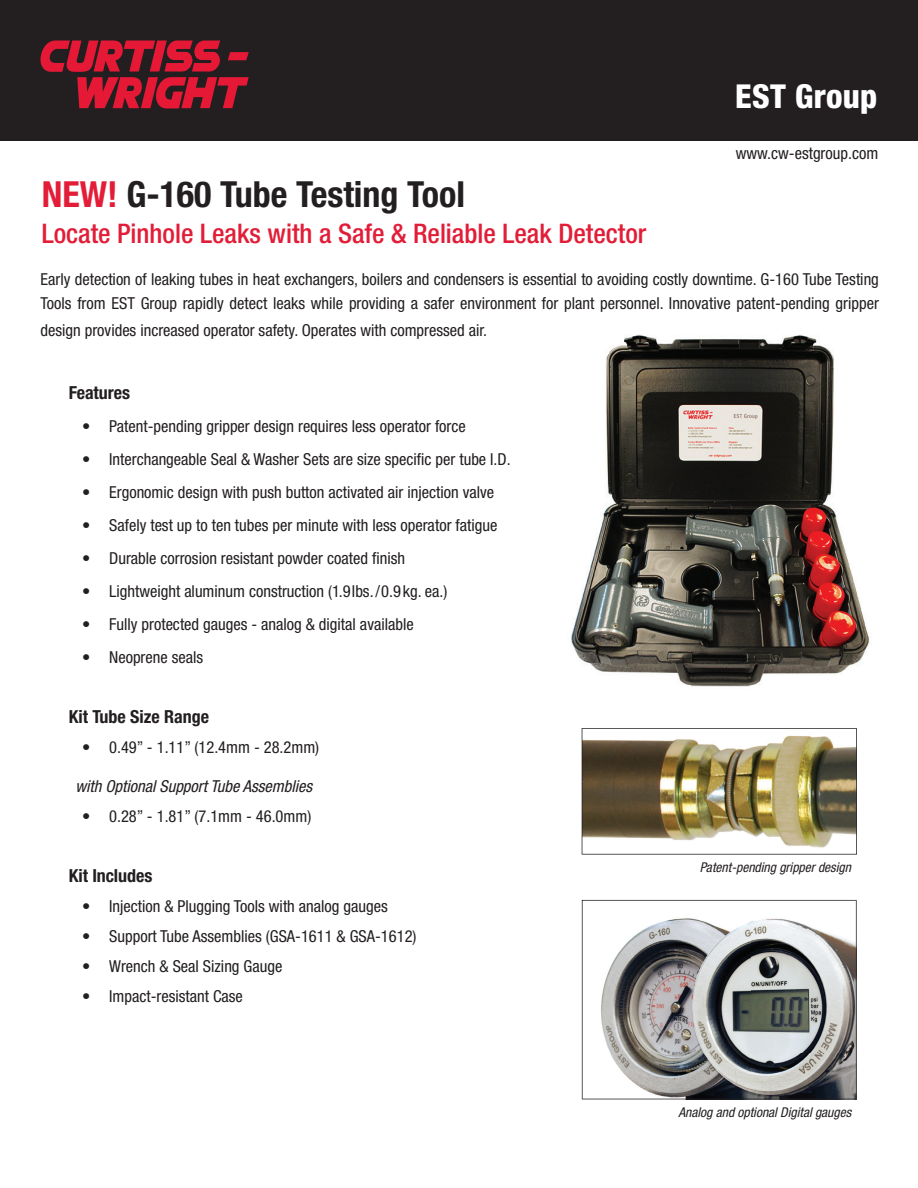
<style>
.page{position:relative;width:918px;height:1188px;background:#fff}
.page>*{position:absolute;margin:0;border:0;box-sizing:border-box;transform-origin:0 0}
.t1{font:700 condensed 36px "Helvetica Neue LT Std";color:#231f20}
.t2{font:800 condensed 33px "Helvetica Neue LT Std";letter-spacing:.01em;color:#fff}
.t3{font:500 condensed 27px "Helvetica Neue LT Std";color:#e21d38}
.t4{font:700 condensed 18px "Helvetica Neue LT Std";color:#231f20}
.t5{font:condensed 16.5px/24px "Helvetica Neue LT Std";color:#231f20}
.t6{font:italic condensed 16.5px "Helvetica Neue LT Std";color:#231f20}
.t7{font:italic condensed 13.5px "Helvetica Neue LT Std";color:#231f20}
.s1{color:#e31d37}
</style>
<div class="page">
<div style="left:0;top:0;width:918px;height:140px;background:#231f20"></div>
<svg style="left:40px;top:40px;width:209px;height:69px"></svg>
<img style="left:571px;top:334px;width:298px;height:353px">
<img style="left:582px;top:728px;width:275px;height:127px">
<svg style="left:582px;top:900px;width:275px;height:199px"></svg>
<h2 class="t2" style="left:735px;top:76px;width:144px">EST Group</h2>
<p class="t5" style="left:736px;top:141px;width:144px">www.cw-estgroup.com</p>
<h1 class="t1" style="left:42px;top:173px;width:425px"><span class="s1">NEW!</span> G-160 Tube Testing Tool</h1>
<h3 class="t3" style="left:42px;top:217px;width:606px">Locate Pinhole Leaks with a Safe &amp; Reliable Leak Detector</h3>
<p class="t5" style="left:40px;top:267px;width:840px">Early detection of leaking tubes in heat exchangers, boilers and condensers is essential to avoiding costly downtime. G-160 Tube Testing<br>Tools from EST Group rapidly detect leaks while providing a safer environment for plant personnel. Innovative patent-pending gripper</p>
<p class="t5" style="left:40px;top:318px;width:448px">design provides increased operator safety. Operates with compressed air.</p>
<p class="t4" style="left:69px;top:382px;width:63px">Features</p>
<p class="t5" style="left:82px;top:415px;width:385px">• Patent-pending gripper design requires less operator force</p>
<p class="t5" style="left:82px;top:448px;width:430px">• Interchangeable Seal &amp; Washer Sets are size specific per tube I.D.</p>
<p class="t5" style="left:82px;top:481px;width:413px">• Ergonomic design with push button activated air injection valve</p>
<p class="t5" style="left:82px;top:514px;width:417px">• Safely test up to ten tubes per minute with less operator fatigue</p>
<p class="t5" style="left:82px;top:547px;width:324px">• Durable corrosion resistant powder coated finish</p>
<p class="t5" style="left:82px;top:580px;width:367px">• Lightweight aluminum construction (1.9lbs. / 0.9kg. ea.)</p>
<p class="t5" style="left:82px;top:613px;width:333px">• Fully protected gauges - analog &amp; digital available</p>
<p class="t5" style="left:82px;top:646px;width:123px">• Neoprene seals</p>
<p class="t4" style="left:69px;top:706px;width:142px">Kit Tube Size Range</p>
<p class="t5" style="left:82px;top:736px;width:239px">• 0.49” - 1.11” (12.4mm - 28.2mm)</p>
<p class="t6" style="left:75px;top:777px;width:238px">with Optional Support Tube Assemblies</p>
<p class="t5" style="left:82px;top:805px;width:231px">• 0.28” - 1.81” (7.1mm - 46.0mm)</p>
<p class="t4" style="left:69px;top:864px;width:85px">Kit Includes</p>
<p class="t5" style="left:82px;top:894px;width:307px">• Injection &amp; Plugging Tools with analog gauges</p>
<p class="t5" style="left:82px;top:924px;width:336px">• Support Tube Assemblies (GSA-1611 &amp; GSA-1612)</p>
<p class="t5" style="left:82px;top:954px;width:202px">• Wrench &amp; Seal Sizing Gauge</p>
<p class="t5" style="left:82px;top:984px;width:162px">• Impact-resistant Case</p>
<p class="t7" style="left:700px;top:859px;width:153px">Patent-pending gripper design</p>
<p class="t7" style="left:679px;top:1105px;width:174px">Analog and optional Digital gauges</p>
</div>
